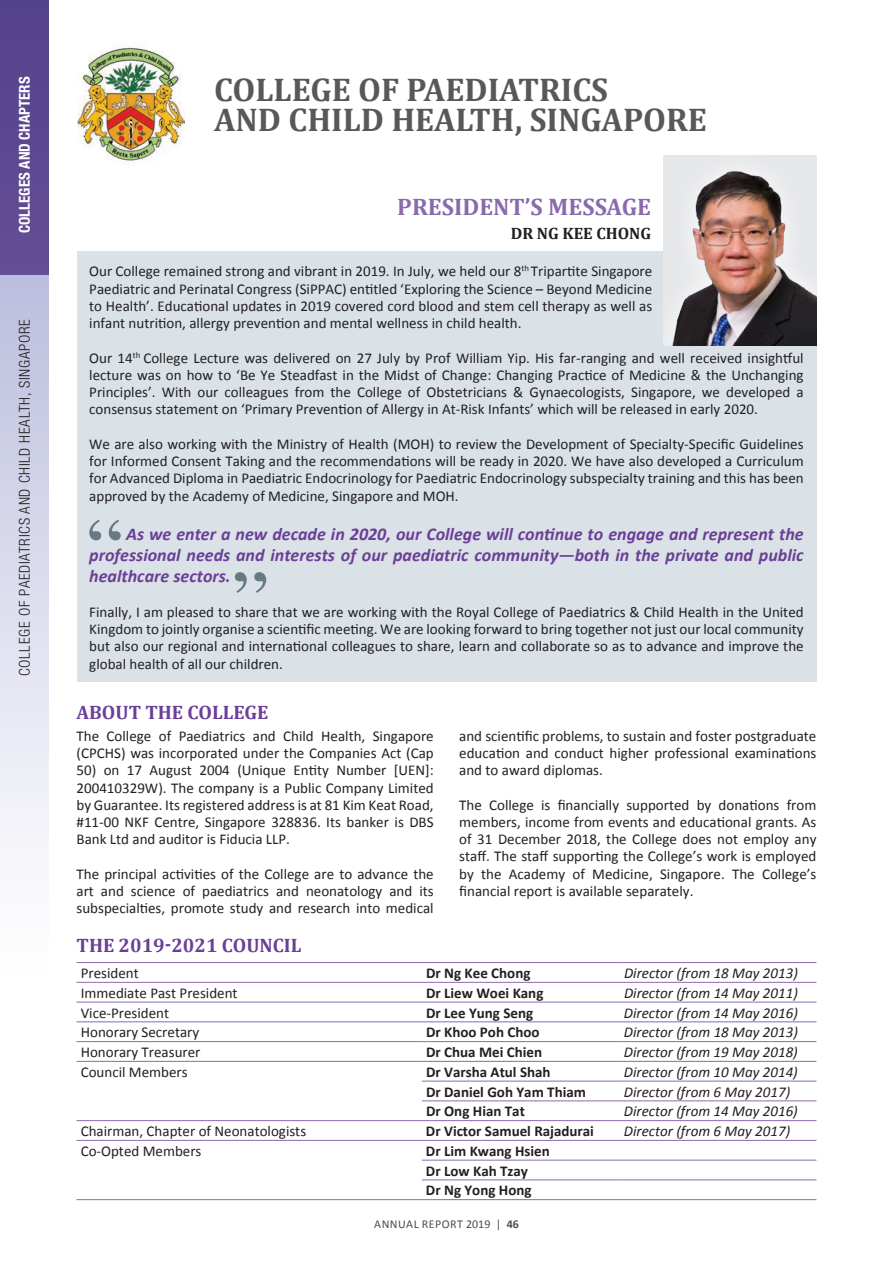
<style>
.page{position:relative;width:893px;height:1263px;background:#fff}
.page>*{position:absolute;margin:0;border:0;box-sizing:border-box;transform-origin:0 0}
.t1{font:700 33px/30px "Cambria";color:#57585a}
.t2{font:700 24px "Cambria";color:#8a6aae}
.t3{font:700 19.5px "Cambria";color:#6b3e98}
.t4{font:italic 700 18px/21px "Calibri";color:#6b3e98;text-align:justify}
.t5{font:700 16.5px "Cambria";color:#231f20}
.t6{font:15px/17.2px "Calibri";color:#231f20;text-align:justify}
.t7{font:italic 15px "Calibri";color:#231f20}
.t8{font:700 15px/19.8px "Calibri";color:#231f20}
.t9{font:300 condensed 15px "Helvetica Neue LT Std";letter-spacing:.05em;color:#231f20}
.t10{font:700 condensed 15px "Helvetica Neue LT Std";color:#fff}
.t11{font:12px "Calibri";letter-spacing:.04em;color:#4b4c4d}
.s1{font-weight:700}
</style>
<div class="page">
<svg style="left:0;top:275px;width:49px;height:569px;background:#d8d9eb"></svg>
<img style="left:77px;top:45px;width:107px;height:119px">
<div style="left:77px;top:252px;width:739px;height:430px;background:#dae2e7"></div>
<svg style="left:89px;top:520px;width:32px;height:20px"></svg>
<svg style="left:235px;top:572px;width:31px;height:21px"></svg>
<img style="left:663px;top:155px;width:153px;height:190px">
<hr style="left:77px;top:962px;width:345px;height:1px;background:#8a6aae">
<hr style="left:422px;top:962px;width:198px;height:1px;background:#8a6aae">
<hr style="left:620px;top:962px;width:196px;height:1px;background:#8a6aae">
<hr style="left:77px;top:982px;width:345px;height:1px;background:#8a6aae">
<hr style="left:422px;top:982px;width:198px;height:1px;background:#8a6aae">
<hr style="left:620px;top:982px;width:196px;height:1px;background:#8a6aae">
<hr style="left:77px;top:1002px;width:345px;height:1px;background:#8a6aae">
<hr style="left:422px;top:1002px;width:198px;height:1px;background:#8a6aae">
<hr style="left:620px;top:1002px;width:196px;height:1px;background:#8a6aae">
<hr style="left:77px;top:1021px;width:345px;height:1px;background:#8a6aae">
<hr style="left:422px;top:1021px;width:198px;height:1px;background:#8a6aae">
<hr style="left:620px;top:1021px;width:196px;height:1px;background:#8a6aae">
<hr style="left:77px;top:1041px;width:345px;height:1px;background:#8a6aae">
<hr style="left:422px;top:1041px;width:198px;height:1px;background:#8a6aae">
<hr style="left:620px;top:1041px;width:196px;height:1px;background:#8a6aae">
<hr style="left:77px;top:1061px;width:345px;height:1px;background:#8a6aae">
<hr style="left:422px;top:1061px;width:198px;height:1px;background:#8a6aae">
<hr style="left:620px;top:1061px;width:196px;height:1px;background:#8a6aae">
<hr style="left:422px;top:1081px;width:198px;height:1px;background:#8a6aae">
<hr style="left:620px;top:1081px;width:196px;height:1px;background:#8a6aae">
<hr style="left:422px;top:1100px;width:198px;height:1px;background:#8a6aae">
<hr style="left:620px;top:1100px;width:196px;height:1px;background:#8a6aae">
<hr style="left:77px;top:1120px;width:345px;height:1px;background:#8a6aae">
<hr style="left:422px;top:1120px;width:198px;height:1px;background:#8a6aae">
<hr style="left:620px;top:1120px;width:196px;height:1px;background:#8a6aae">
<hr style="left:77px;top:1140px;width:345px;height:1px;background:#8a6aae">
<hr style="left:77px;top:1199px;width:345px;height:1px;background:#8a6aae">
<hr style="left:422px;top:1140px;width:198px;height:1px;background:#8a6aae">
<hr style="left:620px;top:1140px;width:196px;height:1px;background:#8a6aae">
<hr style="left:422px;top:1160px;width:198px;height:1px;background:#8a6aae">
<hr style="left:620px;top:1160px;width:196px;height:1px;background:#8a6aae">
<hr style="left:422px;top:1179px;width:198px;height:1px;background:#8a6aae">
<hr style="left:620px;top:1179px;width:196px;height:1px;background:#8a6aae">
<hr style="left:422px;top:1199px;width:198px;height:1px;background:#8a6aae">
<hr style="left:620px;top:1199px;width:196px;height:1px;background:#8a6aae">
<div style="left:0;top:0;width:49px;height:275px;background:#5c4891"></div>
<p class="t10" style="left:15px;top:233px;width:158px;rotate:-90deg">COLLEGES AND CHAPTERS</p>
<p class="t9" style="left:16px;top:676px;width:359px;rotate:-90deg">COLLEGE OF PAEDIATRICS AND CHILD HEALTH, SINGAPORE</p>
<p class="t1" style="left:214px;top:74px;width:494px">COLLEGE OF PAEDIATRICS<br>AND CHILD HEALTH, SINGAPORE</p>
<p class="t2" style="left:397px;top:190px;width:255px">PRESIDENT’S MESSAGE</p>
<p class="t5" style="left:511px;top:221px;width:142px">DR NG KEE CHONG</p>
<p class="t6" style="left:89px;top:262px;width:564px">Our College remained strong and vibrant in 2019. In July, we held our 8<sup>th</sup> Tripartite Singapore Paediatric and Perinatal Congress (SiPPAC) entitled ‘Exploring the Science – Beyond Medicine to Health’. Educational updates in 2019 covered cord blood and stem cell therapy as well as infant nutrition, allergy prevention and mental wellness in child health.</p>
<p class="t6" style="left:89px;top:349px;width:716px">Our 14<sup>th</sup> College Lecture was delivered on 27 July by Prof William Yip. His far-ranging and well received insightful lecture was on how to ‘Be Ye Steadfast in the Midst of Change: Changing Practice of Medicine &amp; the Unchanging Principles’. With our colleagues from the College of Obstetricians &amp; Gynaecologists, Singapore, we developed a consensus statement on ‘Primary Prevention of Allergy in At-Risk Infants’ which will be released in early 2020.</p>
<p class="t6" style="left:89px;top:435px;width:716px">We are also working with the Ministry of Health (MOH) to review the Development of Specialty-Specific Guidelines for Informed Consent Taking and the recommendations will be ready in 2020. We have also developed a Curriculum for Advanced Diploma in Paediatric Endocrinology for Paediatric Endocrinology subspecialty training and this has been approved by the Academy of Medicine, Singapore and MOH.</p>
<p class="t4" style="left:89px;top:524px;width:716px;text-indent:37px">As we enter a new decade in 2020, our College will continue to engage and represent the professional needs and interests of our paediatric community—both in the private and public healthcare sectors.</p>
<p class="t6" style="left:89px;top:603px;width:716px">Finally, I am pleased to share that we are working with the Royal College of Paediatrics &amp; Child Health in the United Kingdom to jointly organise a scientific meeting. We are looking forward to bring together not just our local community but also our regional and international colleagues to share, learn and collaborate so as to advance and improve the global health of all our children.</p>
<p class="t3" style="left:77px;top:698px;width:193px">ABOUT THE COLLEGE</p>
<p class="t6" style="left:77px;top:727px;width:359px">The College of Paediatrics and Child Health, Singapore (CPCHS) was incorporated under the Companies Act (Cap</p>
<p class="t6" style="left:77px;top:762px;width:359px">50) on 17 August 2004 (Unique Entity Number [UEN]:<br>200410329W). The company is a Public Company Limited by Guarantee. Its registered address is at 81 Kim Keat Road, #11-00 NKF Centre, Singapore 328836. Its banker is DBS Bank Ltd and auditor is Fiducia LLP.</p>
<p class="t6" style="left:77px;top:865px;width:359px">The principal activities of the College are to advance the art and science of paediatrics and neonatology and its subspecialties, promote study and research into medical</p>
<p class="t6" style="left:459px;top:727px;width:359px">and scientific problems, to sustain and foster postgraduate education and conduct higher professional examinations and to award diplomas.</p>
<p class="t6" style="left:459px;top:796px;width:359px">The College is financially supported by donations from members, income from events and educational grants. As of 31 December 2018, the College does not employ any staff. The staff supporting the College’s work is employed by the Academy of Medicine, Singapore. The College’s financial report is available separately.</p>
<p class="t3" style="left:77px;top:932px;width:226px">THE 2019-2021 COUNCIL</p>
<p class="t6" style="left:81px;top:964px;width:60px">President</p>
<p class="t8" style="left:426px;top:963px;width:106px">Dr Ng Kee Chong</p>
<p class="t7" style="left:624px;top:963px;width:175px">Director (from 18 May 2013)</p>
<p class="t6" style="left:81px;top:984px;width:158px">Immediate Past President</p>
<p class="t8" style="left:426px;top:983px;width:119px">Dr Liew Woei Kang</p>
<p class="t7" style="left:624px;top:983px;width:175px">Director (from 14 May 2011)</p>
<p class="t6" style="left:81px;top:1004px;width:90px">Vice-President</p>
<p class="t8" style="left:426px;top:1003px;width:109px">Dr Lee Yung Seng</p>
<p class="t7" style="left:624px;top:1002px;width:175px">Director (from 14 May 2016)</p>
<p class="t6" style="left:81px;top:1024px;width:120px">Honorary Secretary</p>
<p class="t8" style="left:426px;top:1022px;width:115px">Dr Khoo Poh Choo</p>
<p class="t7" style="left:624px;top:1022px;width:175px">Director (from 18 May 2013)</p>
<p class="t6" style="left:81px;top:1043px;width:121px">Honorary Treasurer</p>
<p class="t8" style="left:426px;top:1042px;width:118px">Dr Chua Mei Chien</p>
<p class="t7" style="left:624px;top:1042px;width:175px">Director (from 19 May 2018)</p>
<p class="t6" style="left:81px;top:1063px;width:108px">Council Members</p>
<p class="t8" style="left:426px;top:1062px;width:126px">Dr Varsha Atul Shah</p>
<p class="t7" style="left:624px;top:1062px;width:175px">Director (from 10 May 2014)</p>
<p class="t8" style="left:426px;top:1082px;width:162px">Dr Daniel Goh Yam Thiam</p>
<p class="t7" style="left:624px;top:1081px;width:168px">Director (from 6 May 2017)</p>
<p class="t8" style="left:426px;top:1101px;width:100px">Dr Ong Hian Tat</p>
<p class="t7" style="left:624px;top:1101px;width:175px">Director (from 14 May 2016)</p>
<p class="t6" style="left:81px;top:1122px;width:227px">Chairman, Chapter of Neonatologists</p>
<p class="t8" style="left:426px;top:1121px;width:169px">Dr Victor Samuel Rajadurai</p>
<p class="t7" style="left:624px;top:1121px;width:168px">Director (from 6 May 2017)</p>
<p class="t6" style="left:81px;top:1142px;width:122px">Co-Opted Members</p>
<p class="t8" style="left:426px;top:1141px;width:125px">Dr Lim Kwang Hsien<br>Dr Low Kah Tzay<br>Dr Ng Yong Hong</p>
<p class="t11" style="left:374px;top:1217px;width:146px">ANNUAL REPORT 2019 | <span class="s1">46</span></p>
</div>
